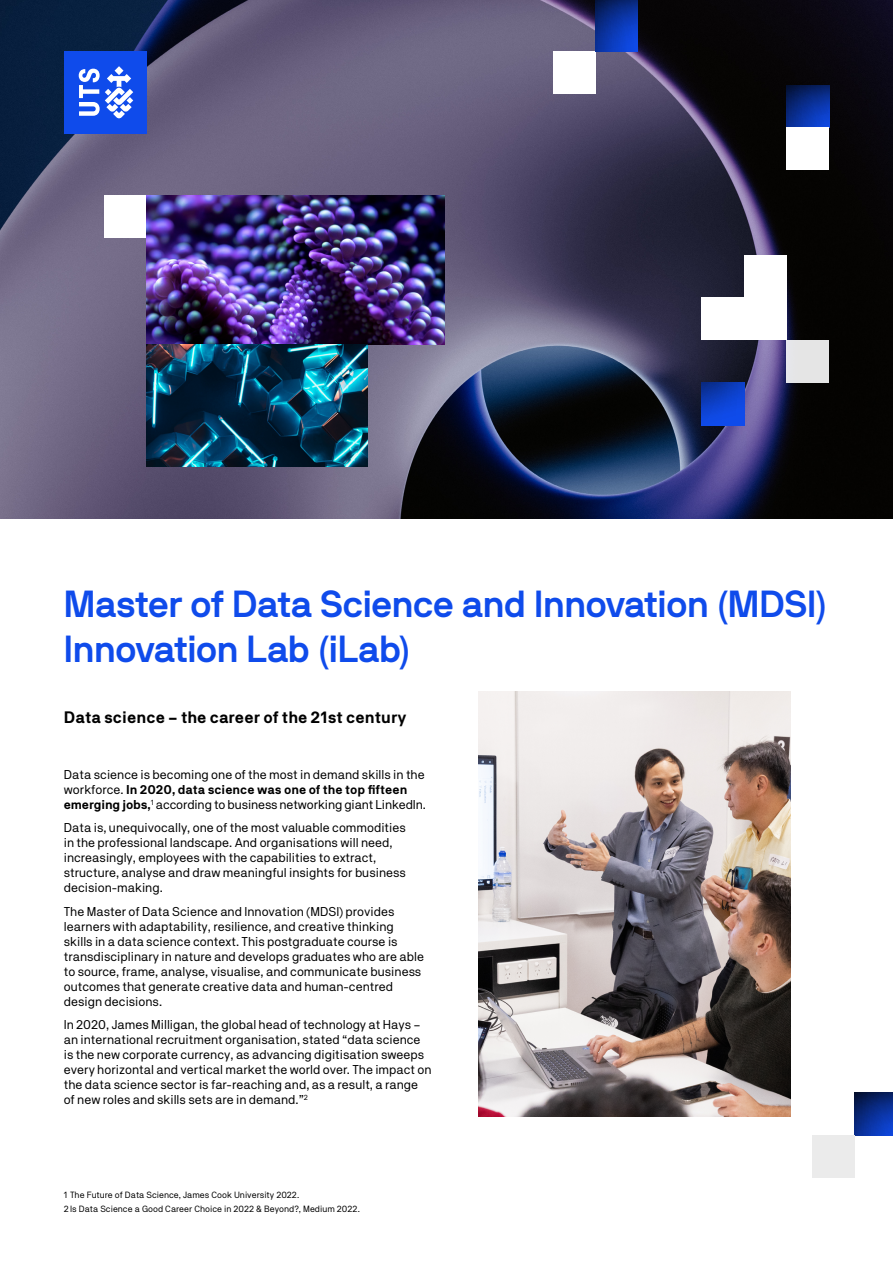
<style>
.page{position:relative;width:893px;height:1263px;background:#fff}
.page>*{position:absolute;margin:0;border:0;box-sizing:border-box;transform-origin:0 0}
.t1{font:700 37.5px/45px "NB International Pro";letter-spacing:-.005em;color:#0f4beb}
.t2{font:700 16.5px "NB Akademie";color:#000}
.t3{font:12.75px/15px "NB Akademie";color:#000}
.t4{font:9px/14.1px "NB Akademie";color:#000}
.s1{font-weight:700}
</style>
<div class="page">
<img style="left:478px;top:691px;width:313px;height:425px">
<img style="left:0;top:0;width:893px;height:519px">
<div style="left:64px;top:51px;width:82px;height:83px;background:#0f4beb"></div>
<svg style="left:79px;top:66px;width:54px;height:53px"></svg>
<div style="left:104px;top:196px;width:42px;height:42px;background:#fff"></div>
<img style="left:146px;top:196px;width:298px;height:148px">
<img style="left:146px;top:344px;width:222px;height:122px">
<div style="left:553px;top:51px;width:42px;height:43px;background:#fff"></div>
<svg style="left:595px;top:0;width:43px;height:51px;background:#0a33a1"></svg>
<div style="left:702px;top:298px;width:85px;height:42px;background:#fff"></div>
<div style="left:744px;top:255px;width:43px;height:43px;background:#fff"></div>
<div style="left:787px;top:340px;width:42px;height:43px;background:#e5e5e5"></div>
<svg style="left:702px;top:383px;width:42px;height:42px;background:#0d41ce"></svg>
<svg style="left:787px;top:85px;width:42px;height:43px;background:#0e3291"></svg>
<div style="left:787px;top:128px;width:42px;height:42px;background:#fff"></div>
<svg style="left:855px;top:1093px;width:38px;height:42px;background:#092c8b"></svg>
<div style="left:812px;top:1135px;width:43px;height:43px;background:#ebebeb"></div>
<h1 class="t1" style="left:64px;top:581px;width:765px">Master of Data Science and Innovation (MDSI)<br>Innovation Lab (iLab)</h1>
<p class="t2" style="left:64px;top:708px;width:344px">Data science – the career of the 21st century</p>
<p class="t3" style="left:64px;top:767px;width:363px">Data science is becoming one of the most in demand skills in the workforce. <span class="s1">In 2020, data science was one of the top fifteen emerging jobs,</span><sup>1</sup> according to business networking giant LinkedIn.</p>
<p class="t3" style="left:64px;top:820px;width:344px">Data is, unequivocally, one of the most valuable commodities in the professional landscape. And organisations will need, increasingly, employees with the capabilities to extract, structure, analyse and draw meaningful insights for business decision-making.</p>
<p class="t3" style="left:64px;top:904px;width:362px">The Master of Data Science and Innovation (MDSI) provides learners with adaptability, resilience, and creative thinking skills in a data science context. This postgraduate course is transdisciplinary in nature and develops graduates who are able to source, frame, analyse, visualise, and communicate business outcomes that generate creative data and human-centred design decisions.</p>
<p class="t3" style="left:64px;top:1017px;width:369px">In 2020, James Milligan, the global head of technology at Hays – an international recruitment organisation, stated “data science is the new corporate currency, as advancing digitisation sweeps every horizontal and vertical market the world over. The impact on the data science sector is far-reaching and, as a result, a range of new roles and skills sets are in demand.”<sup>2</sup></p>
<p class="t4" style="left:64px;top:1187px;width:298px">1 The Future of Data Science, James Cook University 2022.<br>2 Is Data Science a Good Career Choice in 2022 &amp; Beyond?, Medium 2022.</p>
</div>
